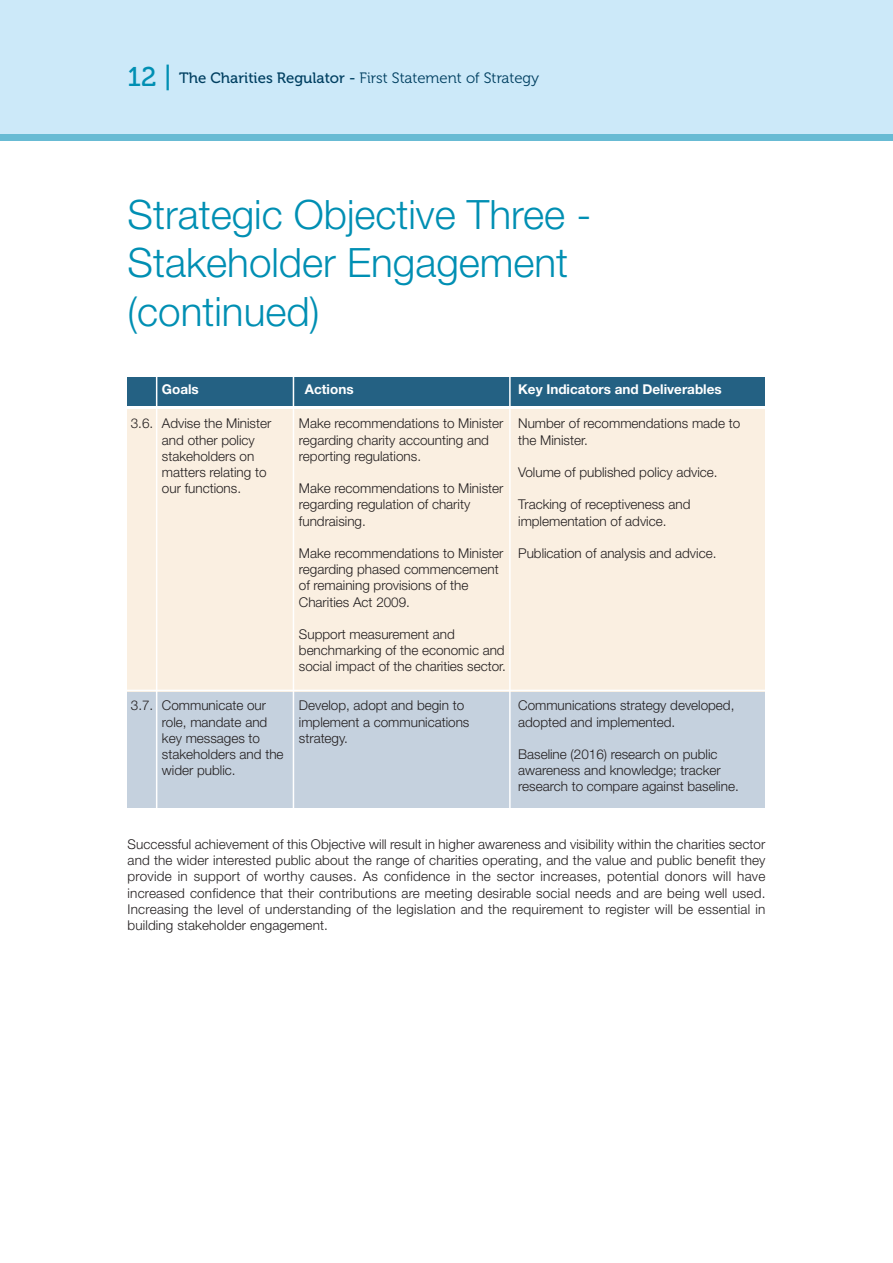
<style>
.page{position:relative;width:893px;height:1263px;background:#fff}
.page>*{position:absolute;margin:0;border:0;box-sizing:border-box;transform-origin:0 0}
.t1{font:300 40.5px/48.6px "Helvetica Neue";color:#008fb3}
.t2{font:15px "Museo 300";color:#003f61}
.t3{font:300 13.5px/16.2px "Helvetica Neue";color:#231f20}
.t4{font:700 13.5px "Helvetica Neue";color:#fff}
.s1{font-family:"Museo 500";font-size:27px;color:#008fb3}
.s2{font-family:"Museo 500"}
</style>
<div class="page">
<div style="left:0;top:0;width:893px;height:140px;background:#cce9f9"></div>
<div style="left:0;top:134px;width:893px;height:6px;background:#68bbd4"></div>
<div style="left:128px;top:377px;width:637px;height:29px;background:#246183"></div>
<div style="left:128px;top:692px;width:637px;height:116px;background:#c5d1de"></div>
<div style="left:128px;top:410px;width:637px;height:282px;background:#faefe1"></div>
<hr style="left:293px;top:375px;width:1px;height:443px;background:#fff">
<hr style="left:509px;top:375px;width:2px;height:443px;background:#fff">
<hr style="left:156px;top:375px;width:1px;height:443px;background:#fff">
<hr style="left:115px;top:690px;width:664px;height:1px;background:#fff">
<p class="t2" style="left:128px;top:72px;width:413px"><span class="s1">12 |</span> <span class="s2">The Charities Regulator -</span> First Statement of Strategy</p>
<h1 class="t1" style="left:128px;top:194px;width:465px">Strategic Objective Three -<br>Stakeholder Engagement (continued)</h1>
<p class="t4" style="left:162px;top:384px;width:38px">Goals</p>
<p class="t4" style="left:305px;top:384px;width:50px">Actions</p>
<p class="t4" style="left:518px;top:384px;width:205px">Key Indicators and Deliverables</p>
<p class="t3" style="left:162px;top:417px;width:111px">Advise the Minister and other policy stakeholders on matters relating to our functions.</p>
<p class="t3" style="left:131px;top:417px;width:24px">3.6.</p>
<p class="t3" style="left:299px;top:417px;width:206px">Make recommendations to Minister regarding charity accounting and reporting regulations.</p>
<p class="t3" style="left:299px;top:481px;width:206px">Make recommendations to Minister regarding regulation of charity fundraising.</p>
<p class="t3" style="left:299px;top:546px;width:206px">Make recommendations to Minister regarding phased commencement of remaining provisions of the<br>Charities Act 2009.</p>
<p class="t3" style="left:299px;top:627px;width:208px">Support measurement and benchmarking of the economic and social impact of the charities sector.</p>
<p class="t3" style="left:518px;top:417px;width:224px">Number of recommendations made to the Minister.</p>
<p class="t3" style="left:518px;top:465px;width:201px">Volume of published policy advice.</p>
<p class="t3" style="left:518px;top:498px;width:174px">Tracking of receptiveness and implementation of advice.</p>
<p class="t3" style="left:518px;top:546px;width:200px">Publication of analysis and advice.</p>
<p class="t3" style="left:162px;top:699px;width:123px">Communicate our role, mandate and key messages to stakeholders and the wider public.</p>
<p class="t3" style="left:131px;top:699px;width:24px">3.7.</p>
<p class="t3" style="left:299px;top:699px;width:172px">Develop, adopt and begin to implement a communications strategy.</p>
<p class="t3" style="left:518px;top:699px;width:218px">Communications strategy developed, adopted and implemented.</p>
<p class="t3" style="left:518px;top:747px;width:222px">Baseline (2016) research on public awareness and knowledge; tracker research to compare against baseline.</p>
<p class="t3" style="left:128px;top:837px;width:639px;text-align:justify">Successful achievement of this Objective will result in higher awareness and visibility within the charities sector and the wider interested public about the range of charities operating, and the value and public benefit they provide in support of worthy causes. As confidence in the sector increases, potential donors will have increased confidence that their contributions are meeting desirable social needs and are being well used.<br>Increasing the level of understanding of the legislation and the requirement to register will be essential in building stakeholder engagement.</p>
</div>
